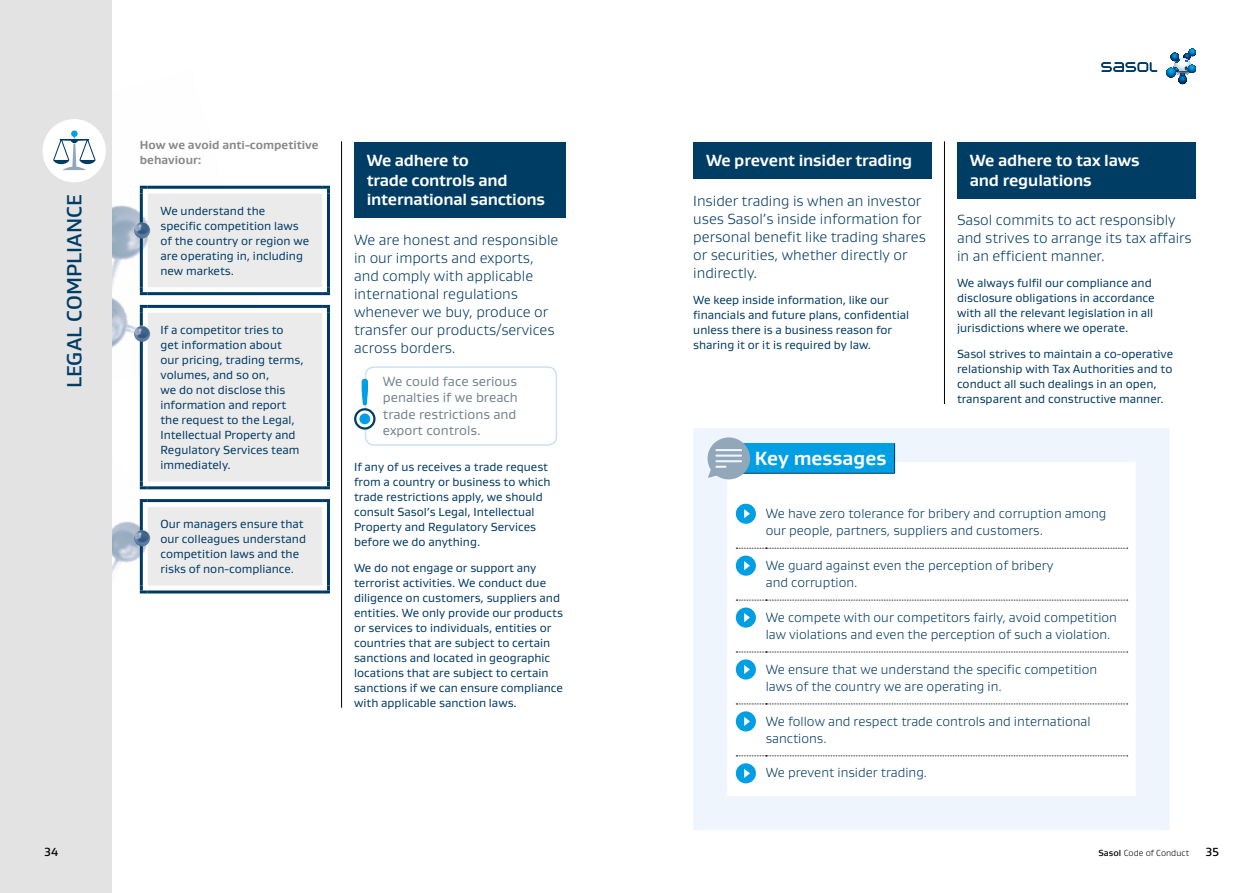
<style>
.page{position:relative;width:1259px;height:893px;background:#fff}
.page>*{position:absolute;margin:0;border:0;box-sizing:border-box;transform-origin:0 0}
.t1{font:500 21px "Gustan";color:#003d65}
.t2{font:700 19.5px "Gustan";color:#fff}
.t3{font:700 16.5px/19.5px "Gustan";letter-spacing:-.015em;color:#fff}
.t4{font:300 15px/18px "Gustan";color:#003962}
.t5{font:300 13.5px/17.2px "Gustan";color:#003962}
.t6{font:13.5px/16.5px "Gustan";color:#75838a;text-align:justify}
.t7{font:12px/15px "Gustan";color:#003962}
.t8{font:700 12px/15px "Gustan";color:#878787}
.t9{font:500 12px "Gustan";color:#000}
.t10{font:300 9px "Gustan";color:#000}
.s1{font-weight:500}
</style>
<div class="page">
<img style="left:112px;top:439px;width:65px;height:155px">
<img style="left:112px;top:185px;width:156px;height:224px">
<svg style="left:148px;top:194px;width:174px;height:392px;background:#ececed"></svg>
<svg style="left:140px;top:186px;width:8px;height:8px"></svg>
<hr style="left:148px;top:186px;width:174px;height:3px;background:#003962">
<svg style="left:322px;top:186px;width:8px;height:8px"></svg>
<hr style="left:140px;top:194px;width:3px;height:93px;background:#003962">
<hr style="left:327px;top:194px;width:3px;height:93px;background:#003962">
<svg style="left:140px;top:305px;width:8px;height:8px"></svg>
<hr style="left:148px;top:305px;width:174px;height:3px;background:#003962">
<svg style="left:322px;top:305px;width:8px;height:8px"></svg>
<hr style="left:140px;top:313px;width:3px;height:168px;background:#003962">
<hr style="left:327px;top:313px;width:3px;height:168px;background:#003962">
<svg style="left:140px;top:499px;width:8px;height:8px"></svg>
<hr style="left:148px;top:499px;width:174px;height:3px;background:#003962">
<svg style="left:322px;top:499px;width:8px;height:8px"></svg>
<hr style="left:140px;top:507px;width:3px;height:79px;background:#003962">
<hr style="left:327px;top:507px;width:3px;height:79px;background:#003962">
<svg style="left:140px;top:287px;width:8px;height:8px"></svg>
<hr style="left:148px;top:292px;width:174px;height:3px;background:#003962">
<svg style="left:322px;top:287px;width:8px;height:8px"></svg>
<svg style="left:140px;top:481px;width:8px;height:8px"></svg>
<hr style="left:148px;top:486px;width:174px;height:3px;background:#003962">
<svg style="left:322px;top:481px;width:8px;height:8px"></svg>
<svg style="left:140px;top:586px;width:8px;height:7px"></svg>
<hr style="left:148px;top:590px;width:174px;height:3px;background:#003962">
<svg style="left:322px;top:586px;width:8px;height:7px"></svg>
<div style="left:0;top:0;width:112px;height:893px;background:#e3e3e3"></div>
<div style="left:42px;top:119px;width:64px;height:63px;background:#fff;border-radius:50%"></div>
<svg style="left:53px;top:136px;width:43px;height:34px"></svg>
<div style="left:71px;top:130px;width:7px;height:7px;background:#009fe3;border-radius:50%"></div>
<div style="left:354px;top:142px;width:212px;height:76px;background:#003d65"></div>
<div style="left:365px;top:366px;width:192px;height:80px;border:2px solid #cbe0f6;border-radius:9px"></div>
<svg style="left:355px;top:409px;width:19px;height:19px"></svg>
<div style="left:354px;top:408px;width:21px;height:22px;border:2px solid #003d65;border-radius:50%"></div>
<div style="left:359px;top:413px;width:11px;height:11px;background:#009fe3;border-radius:50%"></div>
<svg style="left:362px;top:379px;width:6px;height:26px"></svg>
<div style="left:693px;top:428px;width:476px;height:402px;background:#eef5fc"></div>
<svg style="left:727px;top:462px;width:408px;height:334px"></svg>
<svg style="left:736px;top:548px;width:391px;height:1px"></svg>
<svg style="left:736px;top:600px;width:391px;height:1px"></svg>
<svg style="left:736px;top:652px;width:391px;height:1px"></svg>
<svg style="left:736px;top:704px;width:391px;height:1px"></svg>
<svg style="left:736px;top:755px;width:391px;height:1px"></svg>
<div style="left:736px;top:504px;width:20px;height:20px;background:#009fe3;border-radius:50%"></div>
<svg style="left:744px;top:509px;width:6px;height:9px"></svg>
<div style="left:736px;top:556px;width:20px;height:20px;background:#009fe3;border-radius:50%"></div>
<svg style="left:744px;top:561px;width:6px;height:9px"></svg>
<div style="left:736px;top:607px;width:20px;height:21px;background:#009fe3;border-radius:50%"></div>
<svg style="left:744px;top:613px;width:6px;height:9px"></svg>
<div style="left:736px;top:659px;width:20px;height:20px;background:#009fe3;border-radius:50%"></div>
<svg style="left:744px;top:665px;width:6px;height:9px"></svg>
<div style="left:736px;top:711px;width:20px;height:20px;background:#009fe3;border-radius:50%"></div>
<svg style="left:744px;top:717px;width:6px;height:9px"></svg>
<div style="left:736px;top:763px;width:20px;height:20px;background:#009fe3;border-radius:50%"></div>
<svg style="left:744px;top:769px;width:6px;height:9px"></svg>
<div style="left:742px;top:444px;width:152px;height:29px;background:#009fe3"></div>
<svg style="left:894px;top:444px;width:1px;height:29px"></svg>
<hr style="left:742px;top:473px;width:153px;height:1px;background:#003962">
<svg style="left:707px;top:437px;width:43px;height:42px;background:#a7bcce"></svg>
<hr style="left:341px;top:141px;width:1px;height:567px;background:#000">
<div style="left:693px;top:142px;width:238px;height:37px;background:#003d65"></div>
<div style="left:957px;top:142px;width:238px;height:56px;background:#003d65"></div>
<img style="left:134px;top:530px;width:16px;height:16px;border-radius:8px">
<img style="left:134px;top:222px;width:16px;height:16px;border-radius:8px">
<img style="left:134px;top:326px;width:16px;height:16px;border-radius:8px">
<hr style="left:944px;top:141px;width:1px;height:263px;background:#000">
<svg style="left:1166px;top:49px;width:30px;height:35px"></svg>
<svg style="left:1101px;top:62px;width:56px;height:10px"></svg>
<h1 class="t1" style="left:61px;top:388px;width:195px;rotate:-90deg">LEGAL COMPLIANCE</h1>
<p class="t8" style="left:140px;top:137px;width:180px">How we avoid anti-competitive behaviour:</p>
<p class="t7" style="left:160px;top:203px;width:150px">We understand the specific competition laws of the country or region we are operating in, including new markets.</p>
<p class="t7" style="left:160px;top:322px;width:145px">If a competitor tries to get information about<br>our pricing, trading terms, volumes, and so on,<br>we do not disclose this information and report the request to the Legal,<br>Intellectual Property and<br>Regulatory Services team immediately.</p>
<p class="t7" style="left:160px;top:516px;width:147px">Our managers ensure that our colleagues understand competition laws and the risks of non-compliance.</p>
<h3 class="t3" style="left:367px;top:150px;width:180px">We adhere to<br>trade controls and international sanctions</h3>
<p class="t4" style="left:354px;top:230px;width:206px">We are honest and responsible in our imports and exports, and comply with applicable international regulations whenever we buy, produce or transfer our products/services across borders.</p>
<p class="t6" style="left:383px;top:373px;width:136px">We could face serious penalties if we breach trade restrictions and export controls.</p>
<p class="t7" style="left:354px;top:459px;width:198px">If any of us receives a trade request from a country or business to which trade restrictions apply, we should consult Sasol’s Legal, Intellectual Property and Regulatory Services before we do anything.</p>
<p class="t7" style="left:354px;top:560px;width:210px">We do not engage or support any terrorist activities. We conduct due diligence on customers, suppliers and entities. We only provide our products or services to individuals, entities or countries that are subject to certain sanctions and located in geographic locations that are subject to certain sanctions if we can ensure compliance with applicable sanction laws.</p>
<h3 class="t3" style="left:706px;top:150px;width:208px">We prevent insider trading</h3>
<p class="t4" style="left:693px;top:191px;width:234px">Insider trading is when an investor uses Sasol’s inside information for personal benefit like trading shares or securities, whether directly or indirectly.</p>
<p class="t7" style="left:693px;top:292px;width:217px">We keep inside information, like our financials and future plans, confidential unless there is a business reason for sharing it or it is required by law.</p>
<h2 class="t2" style="left:755px;top:445px;width:133px">Key messages</h2>
<h3 class="t3" style="left:969px;top:150px;width:171px">We adhere to tax laws and regulations</h3>
<p class="t4" style="left:957px;top:211px;width:236px">Sasol commits to act responsibly and strives to arrange its tax affairs in an efficient manner.</p>
<p class="t7" style="left:957px;top:275px;width:199px">We always fulfil our compliance and disclosure obligations in accordance with all the relevant legislation in all jurisdictions where we operate.</p>
<p class="t7" style="left:957px;top:346px;width:218px">Sasol strives to maintain a co-operative relationship with Tax Authorities and to conduct all such dealings in an open, transparent and constructive manner.</p>
<p class="t5" style="left:766px;top:505px;width:342px">We have zero tolerance for bribery and corruption among our people, partners, suppliers and customers.</p>
<p class="t5" style="left:766px;top:556px;width:289px">We guard against even the perception of bribery and corruption.</p>
<p class="t5" style="left:766px;top:608px;width:353px">We compete with our competitors fairly, avoid competition law violations and even the perception of such a violation.</p>
<p class="t5" style="left:766px;top:660px;width:333px">We ensure that we understand the specific competition laws of the country we are operating in.</p>
<p class="t5" style="left:766px;top:712px;width:326px">We follow and respect trade controls and international sanctions.</p>
<p class="t5" style="left:766px;top:764px;width:163px">We prevent insider trading.</p>
<p class="t9" style="left:44px;top:844px;width:15px">34</p>
<p class="t10" style="left:1098px;top:847px;width:92px"><span class="s1">Sasol</span> Code of Conduct</p>
<p class="t9" style="left:1205px;top:844px;width:15px">35</p>
</div>
